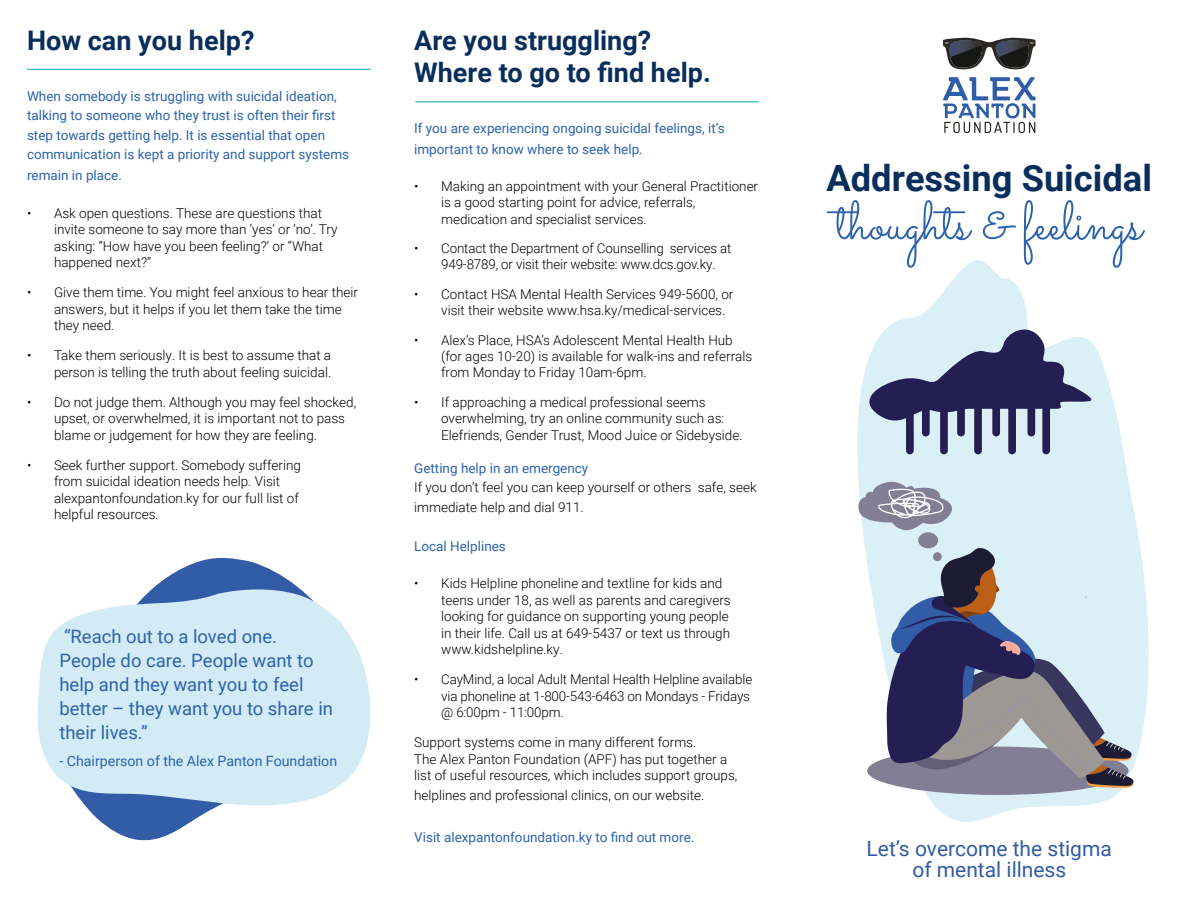
<style>
.page{position:relative;width:1188px;height:918px;background:#fff}
.page>*{position:absolute;margin:0;border:0;box-sizing:border-box;transform-origin:0 0}
.t1{font:54.45px "Sacramento";color:#2c63ac}
.t2{font:700 36.3px "Roboto";color:#0a2e5c}
.t3{font:700 27px/32.2px "Roboto";color:#0a2e5c}
.t4{font:21px/21px "Roboto";color:#325ca6;text-align:center}
.t5{font:18.45px/24.2px "Roboto";color:#2c63ac}
.t6{font:14.25px "Roboto";color:#2c63ac}
.t7{font:300 13.5px/16.5px "Roboto";color:#000}
.t8{font:13.5px/19.5px "Roboto";color:#2c63ac}
</style>
<div class="page">
<svg style="left:857px;top:260px;width:292px;height:562px;fill:#dbeff6"></svg>
<div style="left:867px;top:747px;width:262px;height:48px;background:#827e94;border-radius:50%"></div>
<svg style="left:92px;top:557px;width:206px;height:284px"></svg>
<svg style="left:37px;top:587px;width:334px;height:227px;background:#d1e6f1"></svg>
<svg style="left:943px;top:77px;width:93px;height:56px"></svg>
<svg style="left:943px;top:37px;width:93px;height:33px"></svg>
<svg style="left:886px;top:547px;width:248px;height:242px;background:#8e94a7"></svg>
<svg style="left:857px;top:479px;width:102px;height:53px;background:#b5bbc8"></svg>
<div style="left:918px;top:532px;width:20px;height:16px;background:#827e94;border-radius:50%"></div>
<div style="left:933px;top:552px;width:9px;height:9px;background:#827e94;border-radius:50%"></div>
<div style="left:906px;top:401px;width:8px;height:53px;background:#251e53;border-radius:4px"></div>
<div style="left:940px;top:401px;width:8px;height:53px;background:#251e53;border-radius:4px"></div>
<div style="left:974px;top:401px;width:8px;height:53px;background:#251e53;border-radius:4px"></div>
<div style="left:1008px;top:401px;width:8px;height:53px;background:#251e53;border-radius:4px"></div>
<div style="left:1042px;top:401px;width:8px;height:53px;background:#251e53;border-radius:4px"></div>
<div style="left:922px;top:383px;width:8px;height:53px;background:#251e53;border-radius:4px"></div>
<div style="left:957px;top:383px;width:8px;height:53px;background:#251e53;border-radius:4px"></div>
<div style="left:992px;top:383px;width:8px;height:53px;background:#251e53;border-radius:4px"></div>
<div style="left:1028px;top:383px;width:7px;height:53px;background:#251e53;border-radius:4px"></div>
<svg style="left:857px;top:322px;width:236px;height:109px"></svg>
<hr style="left:27px;top:69px;width:343px;height:1px;background:#05abba">
<hr style="left:415px;top:102px;width:344px;height:1px;background:#05abba">
<h3 class="t3" style="left:27px;top:23px;width:229px">How can you help?</h3>
<p class="t8" style="left:27px;top:86px;width:324px">When somebody is struggling with suicidal ideation, talking to someone who they trust is often their first step towards getting help. It is essential that open communication is kept a priority and support systems</p>
<p class="t8" style="left:27px;top:165px;width:97px">remain in place.</p>
<p class="t7" style="left:54px;top:204px;width:285px;text-indent:-27px">• Ask open questions. These are questions that invite someone to say more than ‘yes’ or ‘no’. Try asking: “How have you been feeling?’ or “What happened next?”</p>
<p class="t7" style="left:54px;top:284px;width:306px;text-indent:-27px">• Give them time. You might feel anxious to hear their answers, but it helps if you let them take the time they need.</p>
<p class="t7" style="left:27px;top:347px;width:306px;text-align:right">• Take them seriously. It is best to assume that a person is telling the truth about feeling suicidal.</p>
<p class="t7" style="left:54px;top:393px;width:304px;text-indent:-27px">• Do not judge them. Although you may feel shocked, upset, or overwhelmed, it is important not to pass blame or judgement for how they are feeling.</p>
<p class="t7" style="left:54px;top:456px;width:248px;text-indent:-27px">• Seek further support. Somebody suffering from suicidal ideation needs help. Visit alexpantonfoundation.ky for our full list of helpful resources.</p>
<h3 class="t5" style="left:59px;top:624px;width:275px">“Reach out to a loved one.<br>People do care. People want to help and they want you to feel better – they want you to share in their lives.”</h3>
<p class="t6" style="left:59px;top:751px;width:279px">- Chairperson of the Alex Panton Foundation</p>
<h3 class="t3" style="left:414px;top:23px;width:298px">Are you struggling?<br>Where to go to find help.</h3>
<p class="t8" style="left:414px;top:117px;width:312px;line-height:21px">If you are experiencing ongoing suicidal feelings, it’s important to know where to seek help.</p>
<p class="t7" style="left:441px;top:178px;width:319px;text-indent:-27px">• Making an appointment with your General Practitioner is a good starting point for advice, referrals, medication and specialist services.</p>
<p class="t7" style="left:441px;top:240px;width:292px;text-indent:-27px">• Contact the Department of Counselling services at<br>949-8789, or visit their website: www.dcs.gov.ky.</p>
<p class="t7" style="left:441px;top:286px;width:294px;text-indent:-27px">• Contact HSA Mental Health Services 949-5600, or visit their website www.hsa.ky/medical-services.</p>
<p class="t7" style="left:441px;top:332px;width:313px;text-indent:-27px">• Alex’s Place, HSA’s Adolescent Mental Health Hub (for ages 10-20) is available for walk-ins and referrals from Monday to Friday 10am-6pm.</p>
<p class="t7" style="left:441px;top:394px;width:303px;text-indent:-27px">• If approaching a medical professional seems overwhelming, try an online community such as:<br>Elefriends, Gender Trust, Mood Juice or Sidebyside.</p>
<p class="t8" style="left:414px;top:458px;width:176px">Getting help in an emergency</p>
<p class="t7" style="left:414px;top:477px;width:344px;line-height:19.5px">If you don’t feel you can keep yourself or others safe, seek immediate help and dial 911.</p>
<p class="t8" style="left:414px;top:536px;width:93px">Local Helplines</p>
<p class="t7" style="left:441px;top:575px;width:291px;text-indent:-27px">• Kids Helpline phoneline and textline for kids and teens under 18, as well as parents and caregivers looking for guidance on supporting young people in their life. Call us at 649-5437 or text us through www.kidshelpline.ky.</p>
<p class="t7" style="left:441px;top:671px;width:313px;text-indent:-27px">• CayMind, a local Adult Mental Health Helpline available via phoneline at 1-800-543-6463 on Mondays - Fridays @ 6:00pm - 11:00pm.</p>
<p class="t7" style="left:414px;top:734px;width:325px">Support systems come in many different forms.<br>The Alex Panton Foundation (APF) has put together a list of useful resources, which includes support groups,</p>
<p class="t7" style="left:414px;top:786px;width:292px">helplines and professional clinics, on our website.</p>
<p class="t8" style="left:414px;top:827px;width:282px">Visit alexpantonfoundation.ky to find out more.</p>
<h2 class="t2" style="left:826px;top:153px;width:327px">Addressing Suicidal</h2>
<h1 class="t1" style="left:836px;top:188px;width:307px">thoughts &amp; feelings</h1>
<h3 class="t4" style="left:867px;top:837px;width:247px">Let’s overcome the stigma of mental illness</h3>
</div>
